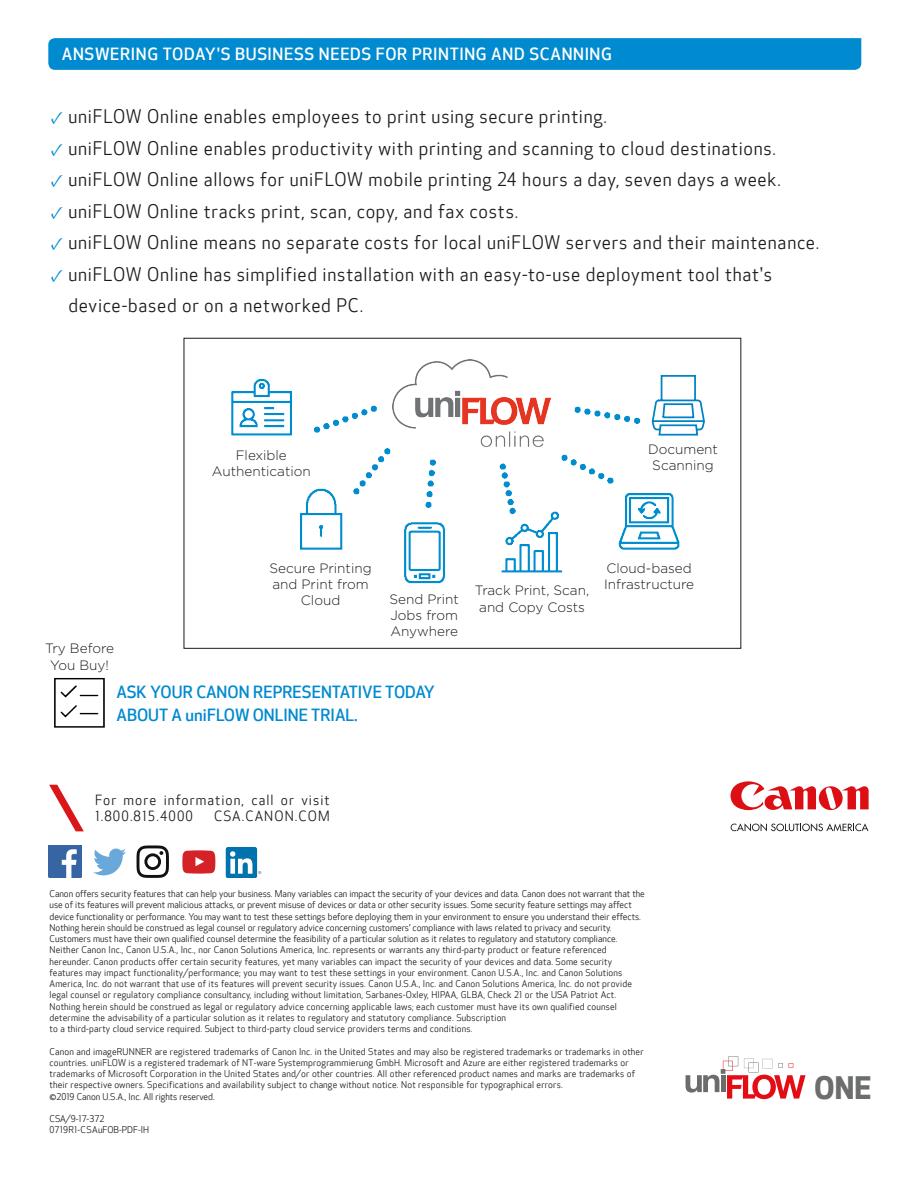
<style>
.page{position:relative;width:918px;height:1188px;background:#fff}
.page>*{position:absolute;margin:0;border:0;box-sizing:border-box;transform-origin:0 0}
.t1{font:700 30.3px "Optic Sans 401";color:#6c6d6e}
.t2{font:18px/31.5px "Optic Sans 201";letter-spacing:.04em;color:#1c1b1a}
.t3{font:500 16.5px/22.5px "Optic Sans 301";color:#008ad0}
.t4{font:500 16.5px "Optic Sans 301";letter-spacing:.035em;color:#fff}
.t5{font:300 13.5px/16.4px "Gotham";color:#1c1b1a;text-align:center}
.t6{font:13.5px/16.5px "Optic Sans 201";letter-spacing:.08em;color:#1c1b1a}
.Legal_2{font:9px/11.2px "Optic Sans 201";letter-spacing:.02em;color:#1c1b1a}
.Legal_2-2{font:9px "Optic Sans 201";color:#1c1b1a}
.s1{font-family:"Minion Pro";font-weight:700;color:#008ad0}
</style>
<div class="page">
<img style="left:231px;top:379px;width:474px;height:205px">
<div style="left:390px;top:356px;width:167px;height:92px;background:#fff"></div>
<img style="left:392px;top:360px;width:159px;height:86px">
<div style="left:256px;top:561px;width:130px;height:55px;background:#fff"></div>
<div style="left:198px;top:448px;width:127px;height:38px;background:#fff"></div>
<div style="left:619px;top:443px;width:128px;height:40px;background:#fff"></div>
<div style="left:593px;top:561px;width:112px;height:40px;background:#fff"></div>
<svg style="left:650px;top:375px;width:54px;height:64px"></svg>
<img style="left:54px;top:678px;width:51px;height:50px">
<img style="left:49px;top:845px;width:32px;height:33px">
<svg style="left:93px;top:849px;width:33px;height:26px"></svg>
<svg style="left:137px;top:845px;width:32px;height:33px"></svg>
<svg style="left:183px;top:850px;width:32px;height:24px"></svg>
<div style="left:226px;top:847px;width:31px;height:31px;background:#0072ae;border-radius:2px"></div>
<svg style="left:230px;top:851px;width:22px;height:23px"></svg>
<svg style="left:49px;top:785px;width:35px;height:46px"></svg>
<div style="left:48px;top:38px;width:813px;height:32px;background:#008ad0"></div>
<svg style="left:686px;top:1056px;width:120px;height:43px"></svg>
<svg style="left:731px;top:823px;width:138px;height:8px"></svg>
<svg style="left:731px;top:781px;width:138px;height:29px"></svg>
<h3 class="t4" style="left:62px;top:45px;width:552px">ANSWERING TODAY'S BUSINESS NEEDS FOR PRINTING AND SCANNING</h3>
<h2 class="t2" style="left:51px;top:102px;width:558px"><span class="s1">✓</span> uniFLOW Online enables employees to print using secure printing.</h2>
<h2 class="t2" style="left:51px;top:133px;width:727px"><span class="s1">✓</span> uniFLOW Online enables productivity with printing and scanning to cloud destinations.</h2>
<h2 class="t2" style="left:51px;top:165px;width:732px"><span class="s1">✓</span> uniFLOW Online allows for uniFLOW mobile printing 24 hours a day, seven days a week.</h2>
<h2 class="t2" style="left:51px;top:196px;width:469px"><span class="s1">✓</span> uniFLOW Online tracks print, scan, copy, and fax costs.</h2>
<h2 class="t2" style="left:51px;top:228px;width:770px"><span class="s1">✓</span> uniFLOW Online means no separate costs for local uniFLOW servers and their maintenance.</h2>
<h2 class="t2" style="left:68px;top:259px;width:705px;text-indent:-18px"><span class="s1">✓</span> uniFLOW Online has simplified installation with an easy-to-use deployment tool that's device-based or on a networked PC.</h2>
<h3 class="t5" style="left:212px;top:446px;width:100px">Flexible<br>Authentication</h3>
<h3 class="t5" style="left:648px;top:441px;width:71px">Document<br>Scanning</h3>
<h3 class="t5" style="left:45px;top:640px;width:71px">Try Before<br>You Buy!</h3>
<h3 class="t5" style="left:270px;top:559px;width:104px">Secure Printing and Print from<br>Cloud</h3>
<h3 class="t5" style="left:389px;top:591px;width:71px;text-align:justify">Send Print Jobs from Anywhere</h3>
<h3 class="t3" style="left:116px;top:681px;width:320px">ASK YOUR CANON REPRESENTATIVE TODAY<br>ABOUT A uniFLOW ONLINE TRIAL.</h3>
<h3 class="t5" style="left:475px;top:582px;width:116px">Track Print, Scan, and Copy Costs</h3>
<h3 class="t5" style="left:604px;top:559px;width:92px;text-align:left">Cloud-based<br>Infrastructure</h3>
<h3 class="t6" style="left:95px;top:792px;width:236px">For more information, call or visit<br>1.800.815.4000</h3>
<h3 class="t6" style="left:214px;top:808px;width:117px">CSA.CANON.COM</h3>
<p class="Legal_2" style="left:50px;top:889px;width:597px">Canon offers security features that can help your business. Many variables can impact the security of your devices and data. Canon does not warrant that the use of its features will prevent malicious attacks, or prevent misuse of devices or data or other security issues. Some security feature settings may affect device functionality or performance. You may want to test these settings before deploying them in your environment to ensure you understand their effects.<br>Nothing herein should be construed as legal counsel or regulatory advice concerning customers’ compliance with laws related to privacy and security.<br>Customers must have their own qualified counsel determine the feasibility of a particular solution as it relates to regulatory and statutory compliance.<br>Neither Canon Inc., Canon U.S.A., Inc., nor Canon Solutions America, Inc. represents or warrants any third-party product or feature referenced hereunder. Canon products offer certain security features, yet many variables can impact the security of your devices and data. Some security features may impact functionality/performance; you may want to test these settings in your environment. Canon U.S.A., Inc. and Canon Solutions America, Inc. do not warrant that use of its features will prevent security issues. Canon U.S.A., Inc. and Canon Solutions America, Inc. do not provide legal counsel or regulatory compliance consultancy, including without limitation, Sarbanes-Oxley, HIPAA, GLBA, Check 21 or the USA Patriot Act.<br>Nothing herein should be construed as legal or regulatory advice concerning applicable laws; each customer must have its own qualified counsel determine the advisability of a particular solution as it relates to regulatory and statutory compliance. Subscription<br>to a third-party cloud service required. Subject to third-party cloud service providers terms and conditions.</p>
<p class="Legal_2" style="left:50px;top:1046px;width:596px">Canon and imageRUNNER are registered trademarks of Canon Inc. in the United States and may also be registered trademarks or trademarks in other countries. uniFLOW is a registered trademark of NT-ware Systemprogrammierung GmbH. Microsoft and Azure are either registered trademarks or trademarks of Microsoft Corporation in the United States and/or other countries. All other referenced product names and marks are trademarks of their respective owners. Specifications and availability subject to change without notice. Not responsible for typographical errors.</p>
<p class="Legal_2-2" style="left:50px;top:1091px;width:167px">©2019 Canon U.S.A., Inc. All rights reserved.</p>
<p class="Legal_2" style="left:50px;top:1114px;width:56px">CSA/9-17-372</p>
<p class="Legal_2" style="left:50px;top:1125px;width:101px">0719R1-CSAuFOB-PDF-IH</p>
<h1 class="t1" style="left:814px;top:1070px;width:59px">ONE</h1>
</div>
